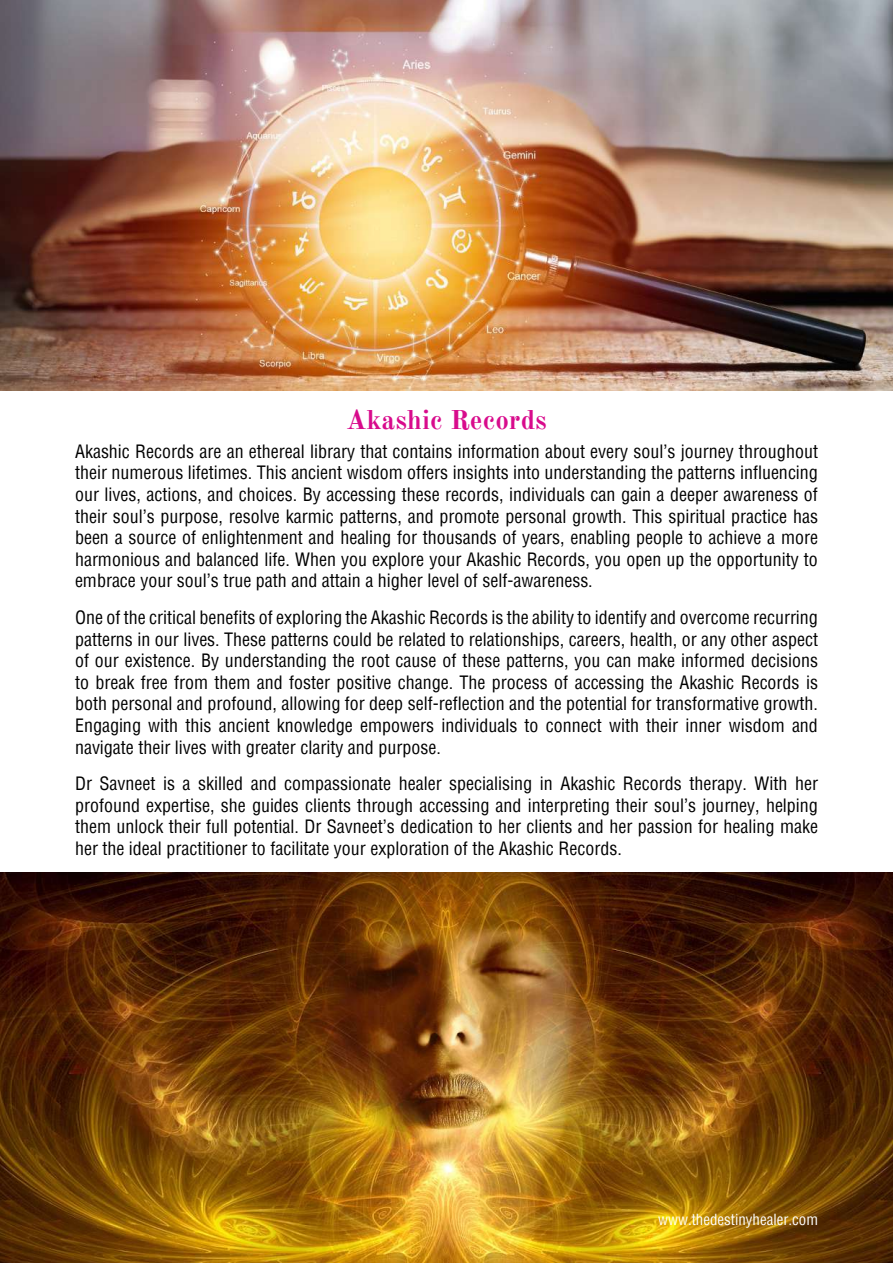
<style>
.page{position:relative;width:893px;height:1263px;background:#fff}
.page>*{position:absolute;margin:0;border:0;box-sizing:border-box;transform-origin:0 0}
.t1{font:700 27px "Old Standard TT";color:#d80b8c}
.t2{font:condensed 18px/21.6px "Helvetica";color:#000;text-align:justify}
.t3{font:condensed 15px "Helvetica";color:#fff}
</style>
<div class="page">
<img style="left:0;top:0;width:893px;height:390px">
<img style="left:0;top:872px;width:893px;height:391px">
<h1 class="t1" style="left:346px;top:398px;width:202px">Akashic Records</h1>
<p class="t2" style="left:75px;top:440px;width:744px">Akashic Records are an ethereal library that contains information about every soul’s journey throughout their numerous lifetimes. This ancient wisdom offers insights into understanding the patterns influencing our lives, actions, and choices. By accessing these records, individuals can gain a deeper awareness of their soul’s purpose, resolve karmic patterns, and promote personal growth. This spiritual practice has been a source of enlightenment and healing for thousands of years, enabling people to achieve a more harmonious and balanced life. When you explore your Akashic Records, you open up the opportunity to embrace your soul’s true path and attain a higher level of self-awareness.</p>
<p class="t2" style="left:75px;top:606px;width:744px">One of the critical benefits of exploring the Akashic Records is the ability to identify and overcome recurring patterns in our lives. These patterns could be related to relationships, careers, health, or any other aspect of our existence. By understanding the root cause of these patterns, you can make informed decisions to break free from them and foster positive change. The process of accessing the Akashic Records is both personal and profound, allowing for deep self-reflection and the potential for transformative growth.<br>Engaging with this ancient knowledge empowers individuals to connect with their inner wisdom and navigate their lives with greater clarity and purpose.</p>
<p class="t2" style="left:75px;top:772px;width:744px">Dr Savneet is a skilled and compassionate healer specialising in Akashic Records therapy. With her profound expertise, she guides clients through accessing and interpreting their soul’s journey, helping them unlock their full potential. Dr Savneet’s dedication to her clients and her passion for healing make her the ideal practitioner to facilitate your exploration of the Akashic Records.</p>
<p class="t3" style="left:658px;top:1210px;width:161px">www.thedestinyhealer.com</p>
</div>
